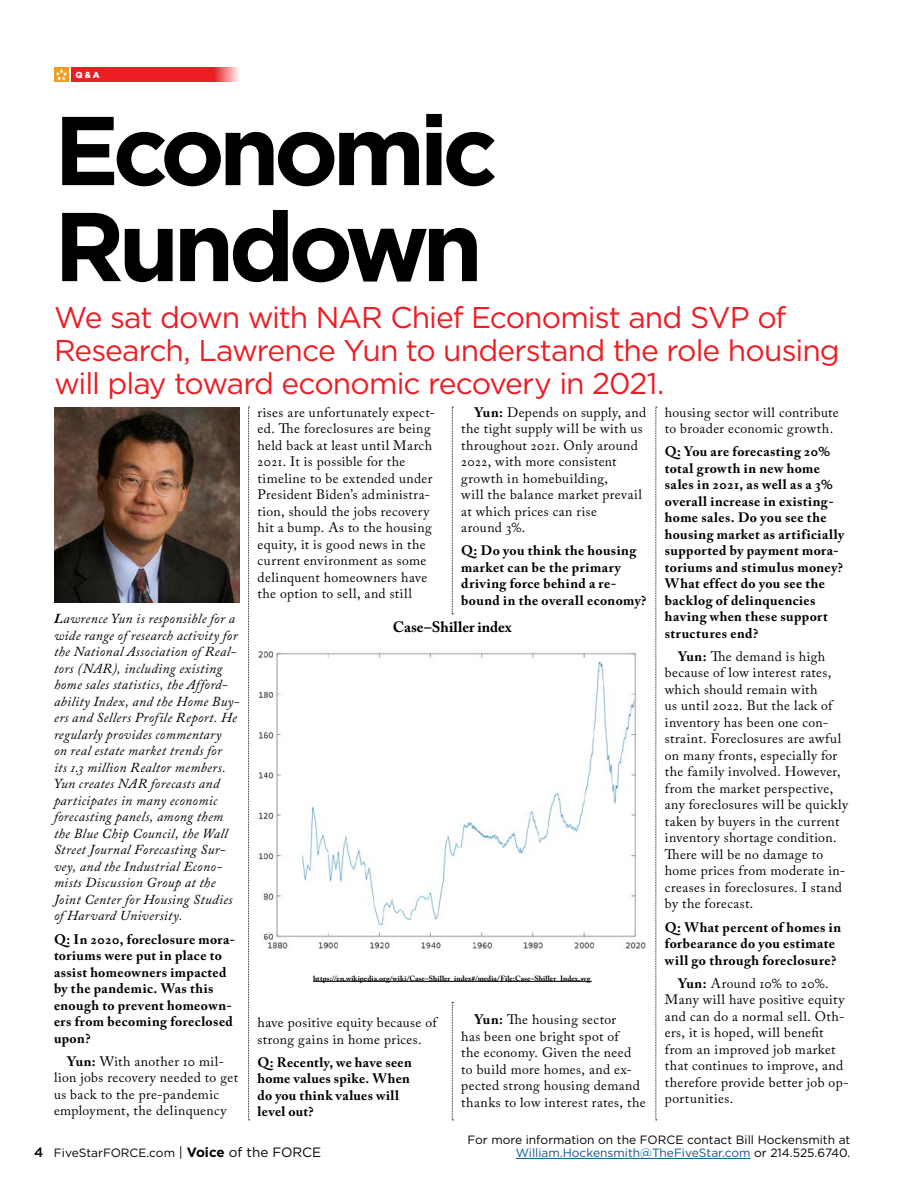
<style>
.page{position:relative;width:918px;height:1188px;background:#fff}
.page>*{position:absolute;margin:0;border:0;box-sizing:border-box;transform-origin:0 0}
.t1{font:700 97.5px/96px "Gotham";letter-spacing:-.06em;color:#000}
.t2{font:30px/33px "Gotham";letter-spacing:-.03em;color:#ed1d24}
.t3{font:700 15px "Adobe Caslon Pro";color:#000}
.t4{font:13.65px/16.5px "Adobe Caslon Pro";letter-spacing:.03em;color:#000}
.t5{font:700 13.65px/16.5px "Adobe Caslon Pro";letter-spacing:.03em;color:#000}
.t6{font:italic 13.65px/16.5px "Adobe Caslon Pro";letter-spacing:.025em;color:#000}
.t7{font:12px/13.5px "Gotham";color:#000;text-align:right}
.t8{font:900 8.7px "Gotham";color:#fff}
.t9{font:700 7.5px "Adobe Caslon Pro";letter-spacing:.005em;color:#000}
.s1{font-weight:700}
.s2{font-weight:500;font-size:13.5px}
.s3{font-size:13.5px}
.s4{font-weight:700;font-size:13.5px}
.s5{color:#005d92}
</style>
<div class="page">
<div style="left:71px;top:68px;width:169px;height:14px;background:#ed1d24"></div>
<svg style="left:54px;top:68px;width:15px;height:14px"></svg>
<svg style="left:55px;top:69px;width:12px;height:11px"></svg>
<svg style="left:248px;top:407px;width:2px;height:713px"></svg>
<svg style="left:452px;top:407px;width:1px;height:207px"></svg>
<svg style="left:452px;top:1002px;width:1px;height:118px"></svg>
<svg style="left:656px;top:407px;width:1px;height:713px"></svg>
<img style="left:258px;top:651px;width:388px;height:299px">
<hr style="left:313px;top:981px;width:279px;height:1px;background:#000">
<img style="left:54px;top:407px;width:186px;height:196px">
<hr style="left:516px;top:1158px;width:235px;height:1px;background:#005d92">
<p class="t8" style="left:76px;top:69px;width:26px">Q &amp; A</p>
<h1 class="t1" style="left:54px;top:102px;width:445px">Economic<br>Rundown</h1>
<h2 class="t2" style="left:54px;top:300px;width:787px">We sat down with NAR Chief Economist and SVP of<br>Research, Lawrence Yun to understand the role housing will play toward economic recovery in 2021.</h2>
<p class="t6" style="left:54px;top:610px;width:187px"><span class="s1">L</span>awrence Yun is responsible for a wide range of research activity for the National Association of Real&shy;tors (NAR), including existing home sales statistics, the Afford&shy;ability Index, and the Home Buy&shy;ers and Sellers Profile Report. He regularly provides commentary<br>on real estate market trends for<br>its 1.3 million Realtor members.<br>Yun creates NAR forecasts and participates in many economic forecasting panels, among them the Blue Chip Council, the Wall<br>Street Journal Forecasting Sur&shy;vey, and the Industrial Econo&shy;mists Discussion Group at the<br>Joint Center for Housing Studies of Harvard University.</p>
<p class="t5" style="left:54px;top:931px;width:183px">Q: In 2020, foreclosure mora&shy;toriums were put in place to assist homeowners impacted by the pandemic. Was this enough to prevent homeown&shy;ers from becoming foreclosed upon?</p>
<p class="t4" style="left:54px;top:1053px;width:186px;text-indent:13px"><span class="s1">Yun:</span> With another 10 mil&shy;lion jobs recovery needed to get us back to the pre-pandemic employment, the delinquency</p>
<p class="t4" style="left:258px;top:404px;width:179px">rises are unfortunately expect&shy;ed. The foreclosures are being held back at least until March<br>2021. It is possible for the timeline to be extended under<br>President Biden’s administra&shy;tion, should the jobs recovery hit a bump. As to the housing equity, it is good news in the current environment as some delinquent homeowners have the option to sell, and still</p>
<p class="t4" style="left:461px;top:404px;width:187px;text-indent:13px"><span class="s1">Yun:</span> Depends on supply, and the tight supply will be with us throughout 2021. Only around<br>2022, with more consistent growth in homebuilding,<br>will the balance market prevail at which prices can rise<br>around 3%.</p>
<p class="t5" style="left:461px;top:542px;width:187px">Q: Do you think the housing market can be the primary driving force behind a re&shy;bound in the overall economy?</p>
<p class="t3" style="left:393px;top:618px;width:120px">Case–Shiller index</p>
<p class="t9" style="left:313px;top:974px;width:279px">https://en.wikipedia.org/wiki/Case–Shiller_index#/media/File:Case–Shiller_Index.svg</p>
<p class="t4" style="left:258px;top:1014px;width:181px">have positive equity because of strong gains in home prices.</p>
<p class="t5" style="left:258px;top:1054px;width:156px">Q: Recently, we have seen home values spike. When do you think values will level out?</p>
<p class="t4" style="left:461px;top:1011px;width:186px;text-indent:13px"><span class="s1">Yun:</span> The housing sector<br>has been one bright spot of<br>the economy. Given the need to build more homes, and ex&shy;pected strong housing demand thanks to low interest rates, the</p>
<p class="t4" style="left:665px;top:404px;width:175px">housing sector will contribute to broader economic growth.</p>
<p class="t5" style="left:665px;top:443px;width:181px">Q: You are forecasting 20% total growth in new home sales in 2021, as well as a 3% overall increase in existing&shy;home sales. Do you see the housing market as artificially supported by payment mora&shy;toriums and stimulus money?<br>What effect do you see the backlog of delinquencies having when these support structures end?</p>
<p class="t4" style="left:665px;top:648px;width:185px;text-indent:13px"><span class="s1">Yun:</span> The demand is high because of low interest rates, which should remain with<br>us until 2022. But the lack of inventory has been one con&shy;straint. Foreclosures are awful on many fronts, especially for the family involved. However, from the market perspective, any foreclosures will be quickly taken by buyers in the current inventory shortage condition.<br>There will be no damage to home prices from moderate in&shy;creases in foreclosures. I stand by the forecast.</p>
<p class="t5" style="left:665px;top:919px;width:178px">Q: What percent of homes in forbearance do you estimate will go through foreclosure?</p>
<p class="t4" style="left:665px;top:975px;width:185px;text-indent:13px"><span class="s1">Yun:</span> Around 10% to 20%.<br>Many will have positive equity and can do a normal sell. Oth&shy;ers, it is hoped, will benefit from an improved job market that continues to improve, and therefore provide better job op&shy;portunities.</p>
<p class="t7" style="left:34px;top:1146px;width:289px"><span class="s2">4</span> FiveStarFORCE.com <span class="s3">|</span> <span class="s4">Voice</span> <span class="s3">of the FORCE</span></p>
<p class="t7" style="left:467px;top:1132px;width:385px">For more information on the FORCE contact Bill Hockensmith at<br><span class="s5">William.Hockensmith@TheFiveStar.com</span> or 214.525.6740.</p>
</div>
